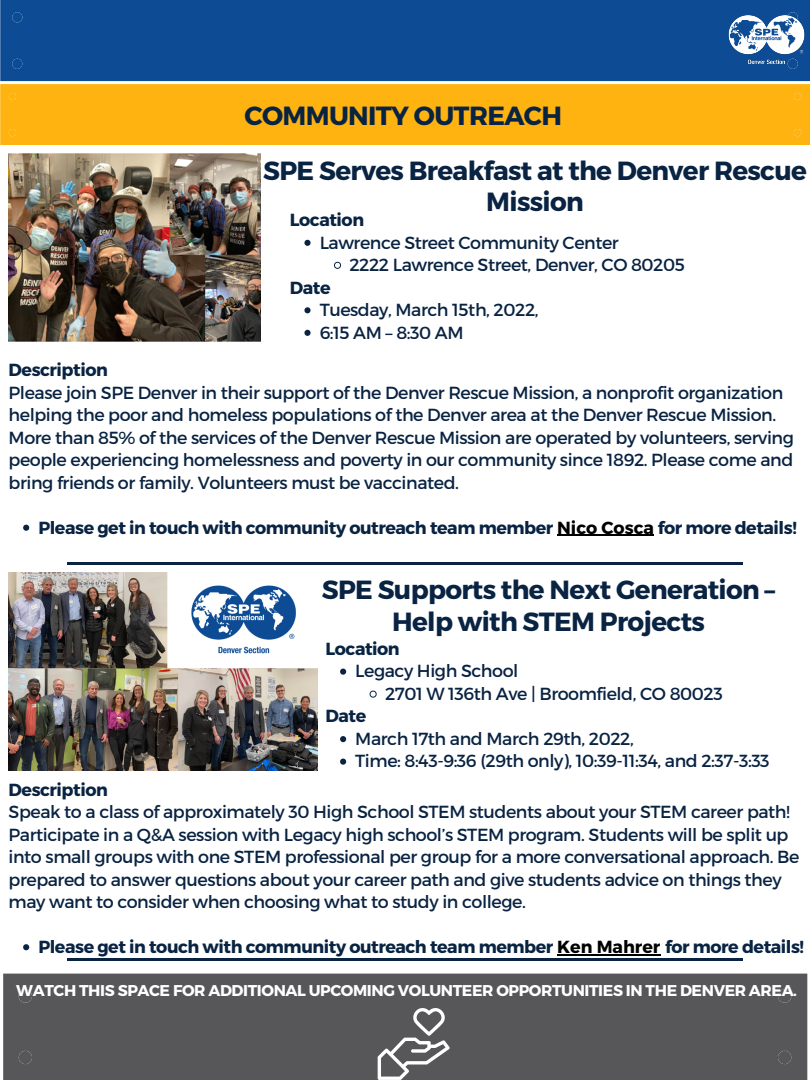
<style>
.page{position:relative;width:810px;height:1080px;background:#fff}
.page>*{position:absolute;margin:0;border:0;box-sizing:border-box;transform-origin:0 0}
.t1{font:700 26.25px/31.4px "Montserrat";letter-spacing:-.025em;color:#092342;text-align:center}
.t2{font:17.5px/22.5px "Montserrat";letter-spacing:-.025em;color:#092342}
.t3{font:700 17.5px "Montserrat";letter-spacing:-.025em;color:#092342}
.t4{font:700 15.62px "Montserrat";letter-spacing:-.025em;color:#fff}
.s1{color:#000}
</style>
<div class="page">
<div style="left:0;top:0;width:723px;height:81px;background:#0d4c94"></div>
<div style="left:12px;top:12px;width:10px;height:10px;background:#0d4c94;border-radius:50%"></div>
<div style="left:12px;top:59px;width:10px;height:10px;background:#0d4c94;border-radius:50%"></div>
<img style="left:723px;top:0;width:87px;height:82px">
<div style="left:3px;top:974px;width:804px;height:106px;background:#57575a"></div>
<div style="left:19px;top:989px;width:13px;height:14px;background:#57575a;border-radius:50%"></div>
<div style="left:778px;top:989px;width:13px;height:14px;background:#57575a;border-radius:50%"></div>
<div style="left:778px;top:1051px;width:13px;height:13px;background:#57575a;border-radius:50%"></div>
<div style="left:19px;top:1051px;width:13px;height:13px;background:#57575a;border-radius:50%"></div>
<svg style="left:378px;top:1008px;width:72px;height:72px"></svg>
<div style="left:0;top:84px;width:810px;height:61px;background:#ffb310"></div>
<div style="left:9px;top:93px;width:7px;height:7px;background:#ffb310;border-radius:50%"></div>
<div style="left:794px;top:93px;width:7px;height:7px;background:#ffb310;border-radius:50%"></div>
<div style="left:794px;top:129px;width:7px;height:7px;background:#ffb310;border-radius:50%"></div>
<div style="left:9px;top:129px;width:7px;height:7px;background:#ffb310;border-radius:50%"></div>
<svg style="left:304px;top:240px;width:7px;height:6px"></svg>
<svg style="left:334px;top:262px;width:7px;height:7px"></svg>
<svg style="left:304px;top:307px;width:7px;height:6px"></svg>
<svg style="left:304px;top:330px;width:7px;height:6px"></svg>
<img style="left:9px;top:153px;width:251px;height:189px">
<svg style="left:23px;top:525px;width:6px;height:6px"></svg>
<hr style="left:67px;top:562px;width:676px;height:3px;background:#092342">
<hr style="left:67px;top:958px;width:676px;height:2px;background:#092342">
<hr style="left:557px;top:534px;width:97px;height:2px;background:#000">
<img style="left:9px;top:573px;width:308px;height:198px">
<svg style="left:340px;top:669px;width:6px;height:6px"></svg>
<svg style="left:370px;top:691px;width:7px;height:7px"></svg>
<svg style="left:340px;top:736px;width:6px;height:6px"></svg>
<svg style="left:340px;top:759px;width:6px;height:6px"></svg>
<svg style="left:23px;top:944px;width:6px;height:6px"></svg>
<hr style="left:557px;top:954px;width:103px;height:1px;background:#000">
<p class="t1" style="left:245px;top:99px;width:319px">COMMUNITY OUTREACH</p>
<p class="t1" style="left:263px;top:153px;width:545px">SPE Serves Breakfast at the Denver Rescue<br>Mission</p>
<p class="t3" style="left:290px;top:209px;width:76px">Location</p>
<p class="t2" style="left:320px;top:230px;width:301px">Lawrence Street Community Center</p>
<p class="t2" style="left:349px;top:253px;width:337px">2222 Lawrence Street, Denver, CO 80205</p>
<p class="t2" style="left:320px;top:298px;width:220px">Tuesday, March 15th, 2022,</p>
<p class="t2" style="left:320px;top:320px;width:145px">6:15 AM – 8:30 AM</p>
<p class="t3" style="left:290px;top:276px;width:42px">Date</p>
<p class="t3" style="left:9px;top:358px;width:101px">Description</p>
<p class="t2" style="left:9px;top:380px;width:787px">Please join SPE Denver in their support of the Denver Rescue Mission, a nonprofit organization helping the poor and homeless populations of the Denver area at the Denver Rescue Mission.<br>More than 85% of the services of the Denver Rescue Mission are operated by volunteers, serving people experiencing homelessness and poverty in our community since 1892. Please come and bring friends or family. Volunteers must be vaccinated.</p>
<p class="t3" style="left:38px;top:516px;width:760px">Please get in touch with community outreach team member <span class="s1">Nico Cosca</span> for more details!</p>
<p class="t1" style="left:322px;top:573px;width:455px">SPE Supports the Next Generation –<br>Help with STEM Projects</p>
<p class="t3" style="left:326px;top:637px;width:76px">Location</p>
<p class="t2" style="left:355px;top:659px;width:165px">Legacy High School</p>
<p class="t2" style="left:385px;top:682px;width:339px">2701 W 136th Ave | Broomfield, CO 80023</p>
<p class="t2" style="left:355px;top:727px;width:280px">March 17th and March 29th, 2022,</p>
<p class="t2" style="left:355px;top:749px;width:416px">Time: 8:43-9:36 (29th only), 10:39-11:34, and 2:37-3:33</p>
<p class="t3" style="left:326px;top:705px;width:42px">Date</p>
<p class="t3" style="left:9px;top:778px;width:101px">Description</p>
<p class="t2" style="left:9px;top:800px;width:792px">Speak to a class of approximately 30 High School STEM students about your STEM career path!<br>Participate in a Q&amp;A session with Legacy high school’s STEM program. Students will be split up into small groups with one STEM professional per group for a more conversational approach. Be prepared to answer questions about your career path and give students advice on things they may want to consider when choosing what to study in college.</p>
<p class="t3" style="left:38px;top:935px;width:767px">Please get in touch with community outreach team member <span class="s1">Ken Mahrer</span> for more details!</p>
<p class="t4" style="left:16px;top:980px;width:782px">WATCH THIS SPACE FOR ADDITIONAL UPCOMING VOLUNTEER OPPORTUNITIES IN THE DENVER AREA.</p>
</div>
